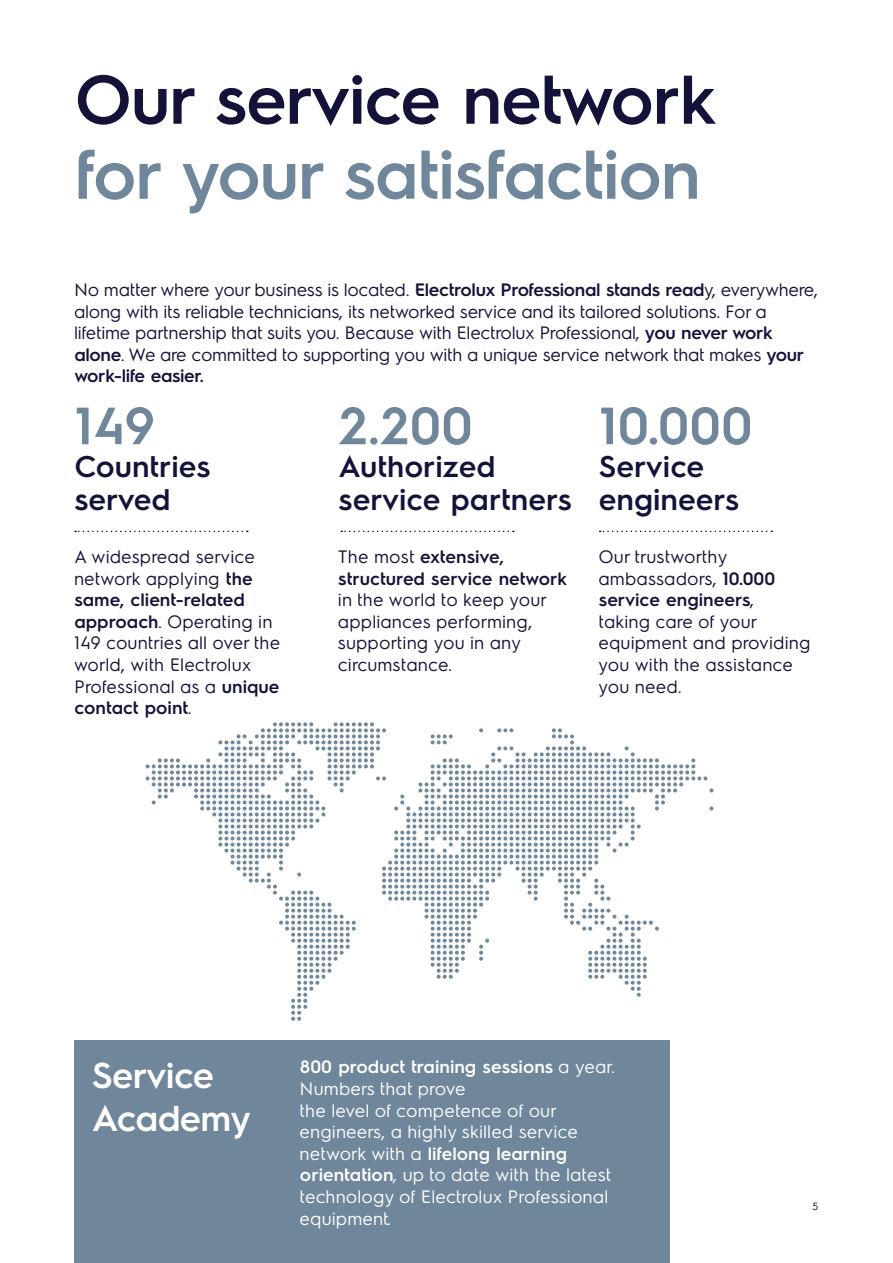
<style>
.page{position:relative;width:893px;height:1263px;background:#fff}
.page>*{position:absolute;margin:0;border:0;box-sizing:border-box;transform-origin:0 0}
.t1{font:600 69px "Electrolux Sans";letter-spacing:-.02em;color:#6f869b}
.t2{font:600 69px "Electrolux Sans";letter-spacing:-.02em;color:#13133a}
.t3{font:600 52.5px "Electrolux Sans";color:#6f869b}
.t4{font:600 36px/43.2px "Electrolux Sans";letter-spacing:-.02em;color:#fff}
.t5{font:600 30px/33px "Electrolux Sans";color:#13133a}
.t6{font:18px/21.6px "Electrolux Sans";color:#13133a}
.t7{font:18px/21.6px "Electrolux Sans";letter-spacing:-.02em;color:#13133a}
.t8{font:18px/21.6px "Electrolux Sans";color:#fff}
.t9{font:600 18px/21.6px "Electrolux Sans";color:#13133a}
.t10{font:10.5px "Electrolux Sans";color:#13133a}
.s1{font-weight:600}
.s2{font-weight:400}
</style>
<div class="page">
<svg style="left:600px;top:531px;width:172px;height:1px"></svg>
<svg style="left:341px;top:531px;width:173px;height:1px"></svg>
<svg style="left:75px;top:531px;width:173px;height:1px"></svg>
<svg style="left:146px;top:722px;width:567px;height:299px"></svg>
<div style="left:74px;top:1040px;width:596px;height:223px;background:#6f869b"></div>
<h1 class="t2" style="left:74px;top:51px;width:644px">Our service network</h1>
<h1 class="t1" style="left:74px;top:126px;width:628px">for your satisfaction</h1>
<p class="t7" style="left:74px;top:278px;width:746px">No matter where your business is located. <span class="s1">Electrolux Professional stands read</span>y, everywhere, along with its reliable technicians, its networked service and its tailored solutions. For a lifetime partnership that suits you. Because with Electrolux Professional, <span class="s1">you never work alone</span>. We are committed to supporting you with a unique service network that makes <span class="s1">your work-life easier.</span></p>
<h2 class="t3" style="left:74px;top:389px;width:82px">149</h2>
<h3 class="t5" style="left:74px;top:448px;width:138px">Countries served</h3>
<p class="t6" style="left:74px;top:545px;width:208px">A widespread service network applying <span class="s1">the same, client-related approach</span>. Operating in<br>149 countries all over the world, with Electrolux<br>Professional as a <span class="s1">unique contact point</span>.</p>
<h2 class="t3" style="left:339px;top:389px;width:136px">2.200</h2>
<h3 class="t5" style="left:339px;top:448px;width:235px">Authorized service partners</h3>
<p class="t9" style="left:338px;top:545px;width:230px"><span class="s2">The most</span> extensive, structured service network</p>
<p class="t6" style="left:338px;top:588px;width:210px">in the world to keep your appliances performing, supporting you in any circumstance.</p>
<h2 class="t3" style="left:599px;top:389px;width:155px">10.000</h2>
<h3 class="t5" style="left:599px;top:448px;width:142px">Service engineers</h3>
<p class="t6" style="left:599px;top:545px;width:213px">Our trustworthy ambassadors, <span class="s1">10.000 service engineers</span>, taking care of your equipment and providing you with the assistance you need.</p>
<h3 class="t4" style="left:92px;top:1051px;width:161px">Service<br>Academy</h3>
<p class="t8" style="left:300px;top:1055px;width:317px"><span class="s1">800 product training sessions</span> a year.<br>Numbers that prove<br>the level of competence of our engineers, a highly skilled service network with a <span class="s1">lifelong learning orientation</span>, up to date with the latest technology of Electrolux Professional equipment.</p>
<p class="t10" style="left:812px;top:1199px;width:8px">5</p>
</div>
